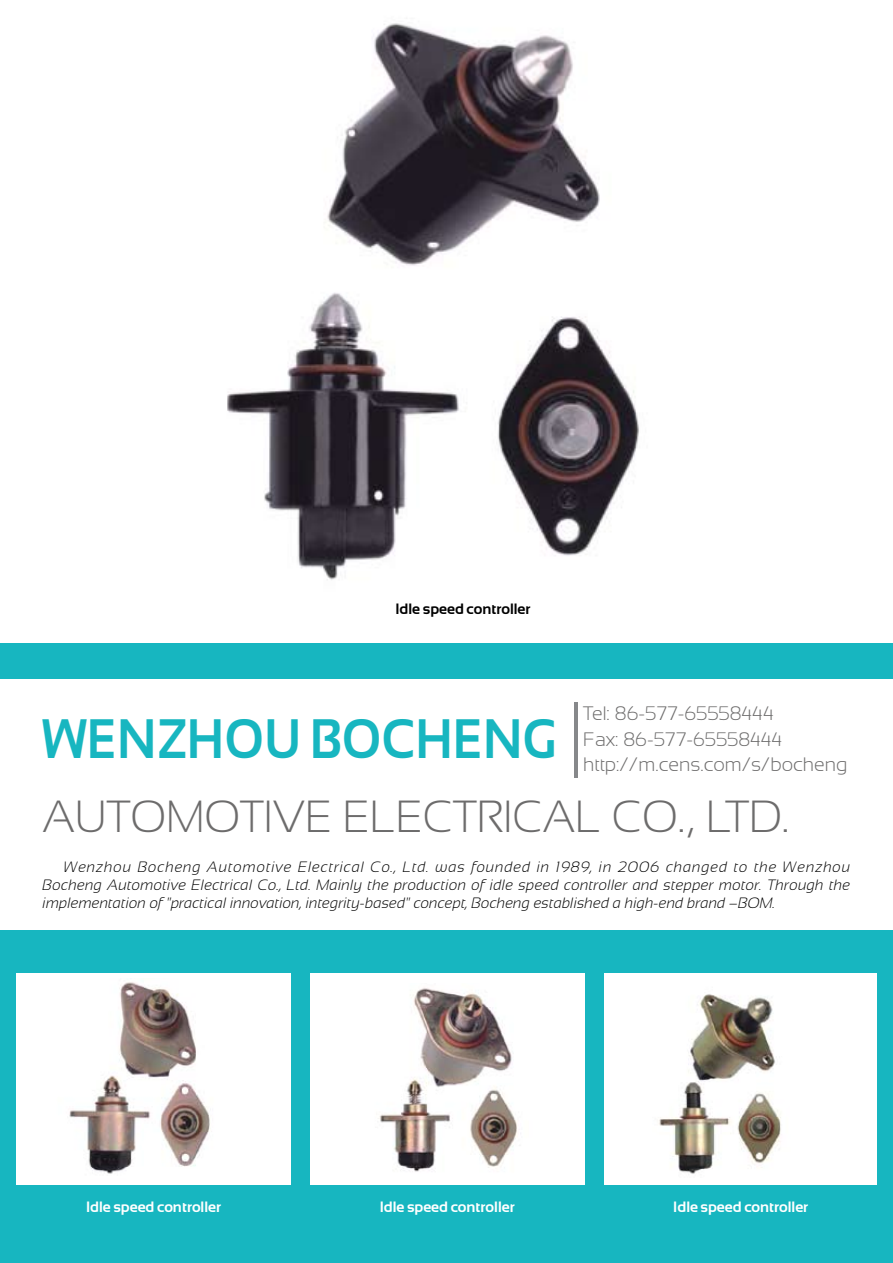
<style>
.page{position:relative;width:893px;height:1263px;background:#fff}
.page>*{position:absolute;margin:0;border:0;box-sizing:border-box;transform-origin:0 0}
.t1{font:700 55.5px "Sansation";color:#17b6c0;scale:.9 1}
.t2{font:300 45px "Sansation";color:#6d6c6c}
.t3{font:300 19.5px/25.5px "Sansation";color:#6d6c6c}
.t4{font:italic 300 15px/18px "Sansation";color:#000;text-align:justify}
.t5{font:700 15px "Sansation";color:#fff}
.t6{font:700 15px "Sansation";color:#000}
</style>
<div class="page">
<div style="left:0;top:643px;width:893px;height:620px;background:#17b6c0"></div>
<div style="left:0;top:679px;width:893px;height:251px;background:#fff"></div>
<div style="left:17px;top:973px;width:274px;height:212px;background:#fff"></div>
<div style="left:310px;top:973px;width:274px;height:212px;background:#fff"></div>
<div style="left:604px;top:973px;width:272px;height:212px;background:#fff"></div>
<hr style="left:575px;top:702px;width:3px;height:76px;background:#86888a">
<img style="left:227px;top:23px;width:412px;height:557px">
<img style="left:69px;top:982px;width:141px;height:192px">
<img style="left:378px;top:988px;width:139px;height:184px">
<img style="left:659px;top:994px;width:122px;height:180px">
<p class="t6" style="left:395px;top:600px;width:136px">Idle speed controller</p>
<h1 class="t1" style="left:43px;top:707px;width:572px">WENZHOU BOCHENG</h1>
<h3 class="t3" style="left:583px;top:701px;width:266px">Tel: 86-577-65558444<br>Fax: 86-577-65558444 http://m.cens.com/s/bocheng</h3>
<h2 class="t2" style="left:43px;top:791px;width:748px">Automotive Electrical Co., Ltd.</h2>
<p class="t4" style="left:43px;top:858px;width:809px;text-indent:21px">Wenzhou Bocheng Automotive Electrical Co., Ltd. was founded in 1989, in 2006 changed to the Wenzhou Bocheng Automotive Electrical Co., Ltd. Mainly the production of idle speed controller and stepper motor. Through the implementation of "practical innovation, integrity-based" concept, Bocheng established a high-end brand –BOM.</p>
<p class="t5" style="left:86px;top:1199px;width:136px">Idle speed controller</p>
<p class="t5" style="left:380px;top:1199px;width:136px">Idle speed controller</p>
<p class="t5" style="left:673px;top:1199px;width:136px">Idle speed controller</p>
</div>
